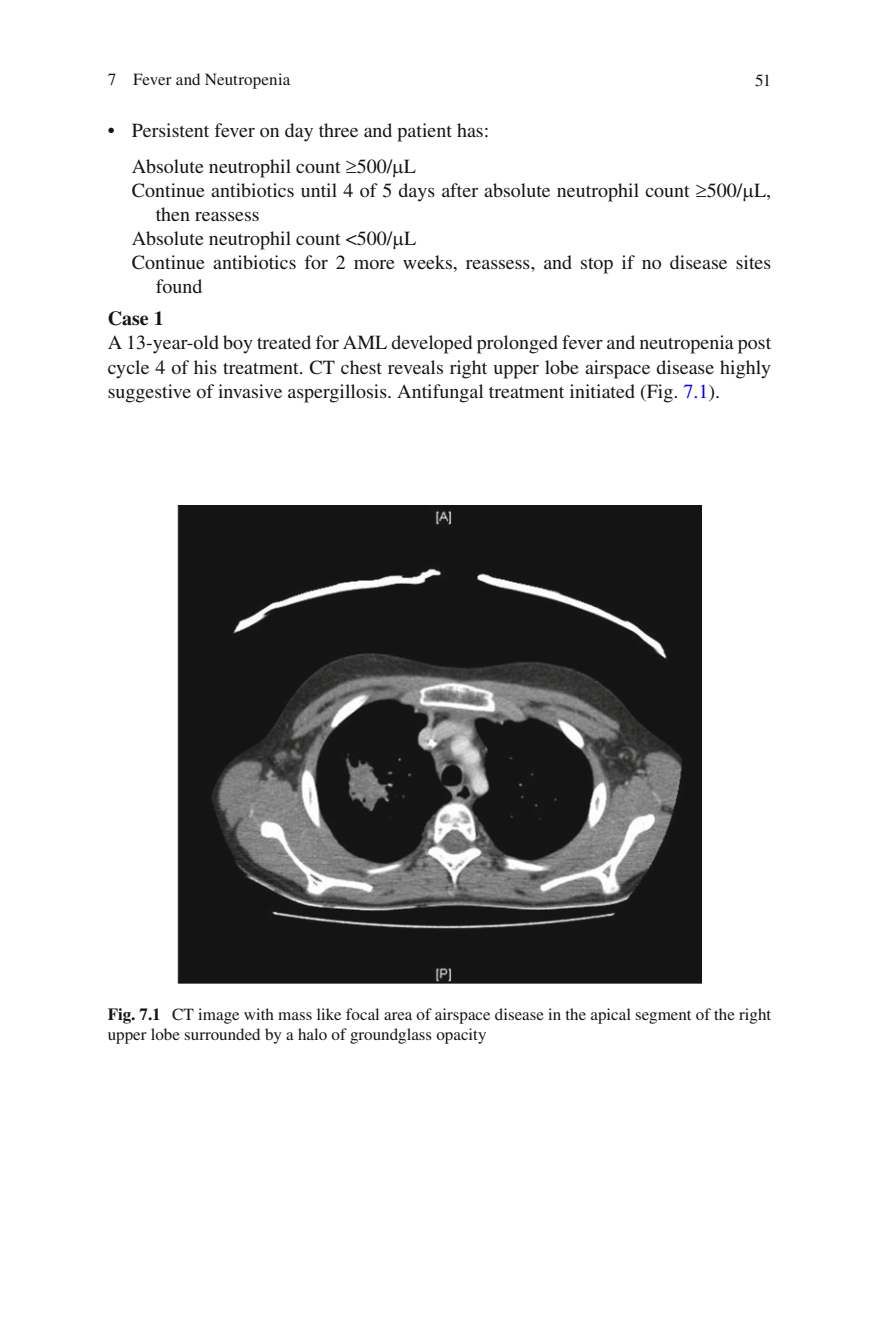
<style>
.page{position:relative;width:879px;height:1333px;background:#fff}
.page>*{position:absolute;margin:0;border:0;box-sizing:border-box;transform-origin:0 0}
.t1{font:20px/24px "Times";color:#131413}
.t2{font:700 20px "Times";color:#131413}
.t3{font:17px/20px "Times";color:#131413}
.s1{color:#00f}
.s2{font-weight:700}
</style>
<div class="page">
<img style="left:177px;top:505px;width:524px;height:478px">
<p class="t3" style="left:108px;top:71px;width:184px">7 Fever and Neutropenia</p>
<p class="t3" style="left:755px;top:72px;width:18px">51</p>
<p class="t1" style="left:132px;top:114px;width:359px;line-height:36px;text-indent:-24px">• Persistent fever on day three and patient has:<br>Absolute neutrophil count 500/ L</p>
<p class="t1" style="left:132px;top:180px;width:641px">Continue antibiotics until 4 of 5 days after absolute neutrophil count 500/ L,</p>
<p class="t1" style="left:156px;top:204px;width:105px">then reassess</p>
<p class="t1" style="left:132px;top:228px;width:286px">Absolute neutrophil count &lt;500/ L</p>
<p class="t1" style="left:132px;top:252px;width:641px">Continue antibiotics for 2 more weeks, reassess, and stop if no disease sites</p>
<p class="t1" style="left:156px;top:276px;width:48px">found</p>
<p class="t2" style="left:108px;top:311px;width:58px">Case 1</p>
<p class="t1" style="left:108px;top:332px;width:665px;text-align:justify">A 13-year-old boy treated for AML developed prolonged fever and neutropenia post cycle 4 of his treatment. CT chest reveals right upper lobe airspace disease highly suggestive of invasive aspergillosis. Antifungal treatment initiated (Fig. <span class="s1">7.1</span> ).</p>
<p class="t3" style="left:108px;top:1005px;width:665px"><span class="s2">Fig. 7.1</span> CT image with mass like focal area of airspace disease in the apical segment of the right upper lobe surrounded by a halo of groundglass opacity</p>
</div>
